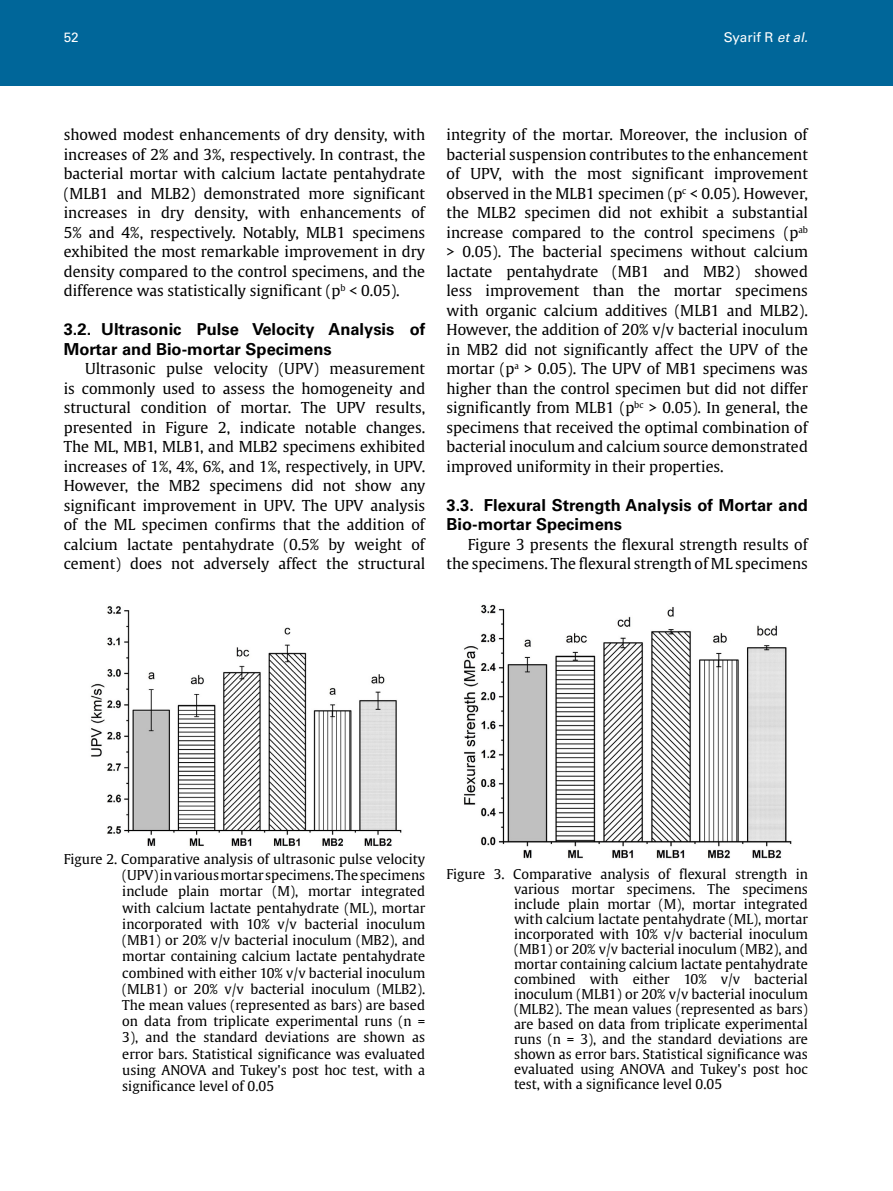
<style>
.page{position:relative;width:893px;height:1191px;background:#fff}
.page>*{position:absolute;margin:0;border:0;box-sizing:border-box;transform-origin:0 0}
.t1{font:700 16.5px/19.5px "Univers LT Std";color:#000}
.t2{font:15px/19.5px "Gulliver";color:#000;text-align:justify}
.t3{font:13.5px/16.2px "Gulliver";color:#000;text-align:justify}
.t4{font:13.5px "Univers LT Std";color:#fff}
.s1{font-style:italic}
</style>
<div class="page">
<img style="left:91px;top:606px;width:311px;height:240px">
<img style="left:463px;top:604px;width:329px;height:255px">
<div style="left:0;top:0;width:893px;height:85px;background:#069"></div>
<p class="t4" style="left:64px;top:30px;width:17px">52</p>
<p class="t4" style="left:724px;top:30px;width:89px">Syarif R <span class="s1">etal.</span></p>
<p class="t2" style="left:64px;top:125px;width:363px">showed modest enhancements of dry density, with increases of 2% and 3%, respectively. In contrast, the bacterial mortar with calcium lactate pentahydrate (MLB1 and MLB2) demonstrated more significant increases in dry density, with enhancements of 5% and 4%, respectively. Notably, MLB1 specimens exhibited the most remarkable improvement in dry density compared to the control specimens, and the difference was statistically significant (p<sup>b</sup> &lt; 0.05).</p>
<p class="t1" style="left:64px;top:320px;width:363px">3.2. Ultrasonic Pulse Velocity Analysis of<br>Mortar and Bio-mortar Specimens</p>
<p class="t2" style="left:64px;top:359px;width:363px;text-indent:21px">Ultrasonic pulse velocity (UPV) measurement is commonly used to assess the homogeneity and structural condition of mortar. The UPV results, presented in Figure 2, indicate notable changes.<br>The ML, MB1, MLB1, and MLB2 specimens exhibited increases of 1%, 4%, 6%, and 1%, respectively, in UPV.<br>However, the MB2 specimens did not show any significant improvement in UPV. The UPV analysis of the ML specimen confirms that the addition of calcium lactate pentahydrate (0.5% by weight of cement) does not adversely affect the structural</p>
<p class="t2" style="left:446px;top:125px;width:363px">integrity of the mortar. Moreover, the inclusion of bacterial suspension contributes to the enhancement of UPV, with the most significant improvement observed in the MLB1 specimen (p<sup>c</sup> &lt; 0.05). However, the MLB2 specimen did not exhibit a substantial increase compared to the control specimens (p<sup>ab </sup>&gt; 0.05). The bacterial specimens without calcium lactate pentahydrate (MB1 and MB2) showed less improvement than the mortar specimens with organic calcium additives (MLB1 and MLB2).<br>However, the addition of 20% v/v bacterial inoculum in MB2 did not significantly affect the UPV of the mortar (p<sup>a</sup> &gt; 0.05). The UPV of MB1 specimens was higher than the control specimen but did not differ significantly from MLB1 (p<sup>bc</sup> &gt; 0.05). In general, the specimens that received the optimal combination of bacterial inoculum and calcium source demonstrated improved uniformity in their properties.</p>
<p class="t1" style="left:446px;top:495px;width:363px">3.3. Flexural Strength Analysis of Mortar and<br>Bio-mortar Specimens</p>
<p class="t2" style="left:446px;top:534px;width:363px;text-align:right">Figure 3 presents the flexural strength results of the specimens. The flexural strength of ML specimens</p>
<p class="t3" style="left:122px;top:851px;width:304px;text-indent:-58px">Figure 2. Comparative analysis of ultrasonic pulse velocity (UPV) in various mortar specimens. The specimens include plain mortar (M), mortar integrated with calcium lactate pentahydrate (ML), mortar incorporated with 10% v/v bacterial inoculum (MB1) or 20% v/v bacterial inoculum (MB2), and mortar containing calcium lactate pentahydrate combined with either 10% v/v bacterial inoculum (MLB1) or 20% v/v bacterial inoculum (MLB2).<br>The mean values (represented as bars) are based on data from triplicate experimental runs (n = 3), and the standard deviations are shown as error bars. Statistical significance was evaluated using ANOVA and Tukey's post hoc test, with a significance level of 0.05</p>
<p class="t3" style="left:514px;top:866px;width:295px;line-height:15px;text-indent:-68px">Figure 3. Comparative analysis of flexural strength in various mortar specimens. The specimens include plain mortar (M), mortar integrated with calcium lactate pentahydrate (ML), mortar incorporated with 10% v/v bacterial inoculum (MB1) or 20% v/v bacterial inoculum (MB2), and mortar containing calcium lactate pentahydrate combined with either 10% v/v bacterial inoculum (MLB1) or 20% v/v bacterial inoculum (MLB2). The mean values (represented as bars) are based on data from triplicate experimental runs (n = 3), and the standard deviations are shown as error bars. Statistical significance was evaluated using ANOVA and Tukey's post hoc test, with a significance level 0.05</p>
</div>
